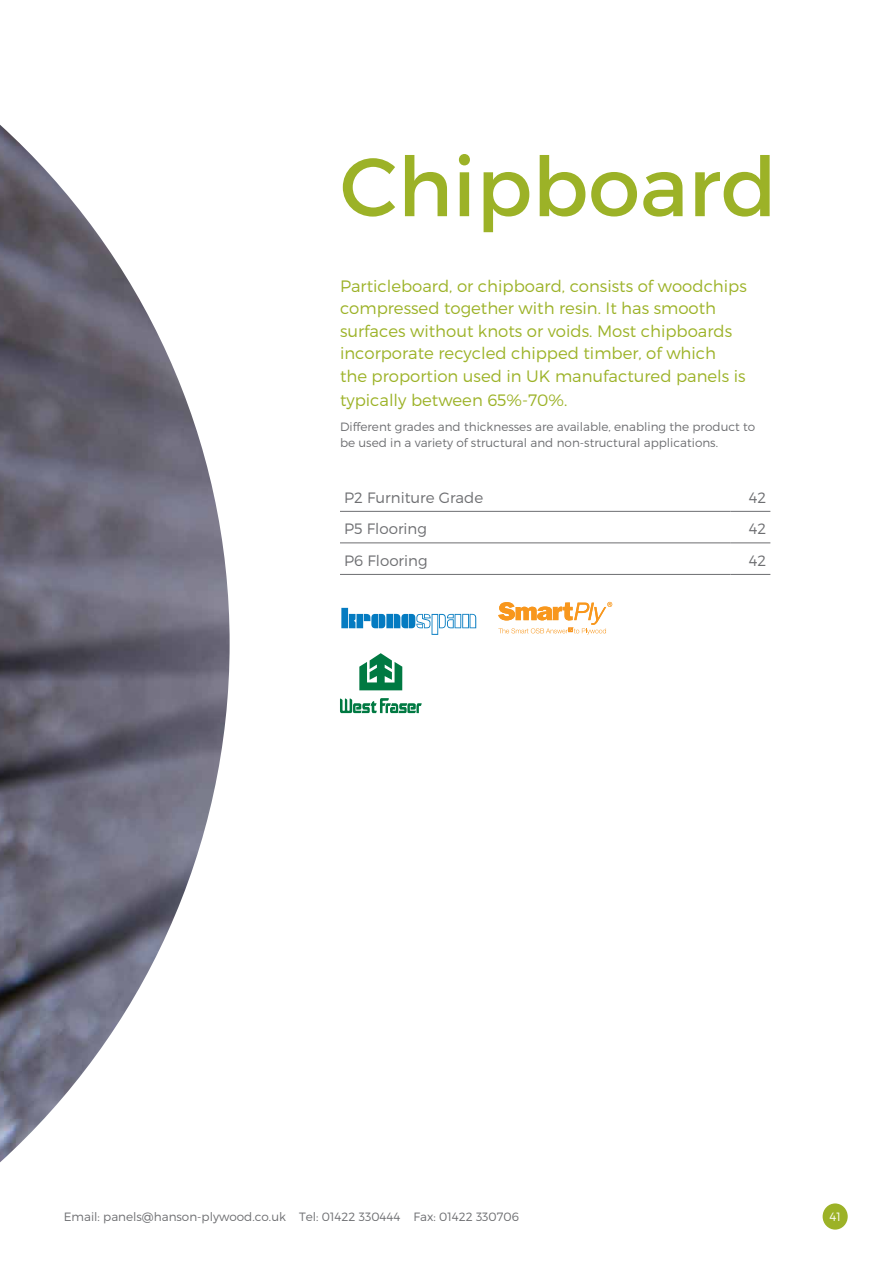
<style>
.page{position:relative;width:893px;height:1263px;background:#fff}
.page>*{position:absolute;margin:0;border:0;box-sizing:border-box;transform-origin:0 0}
.t1{font:82.5px "Montserrat";color:#9cb227}
.t2{font:300 16.5px/22.5px "Montserrat";color:#9cb227}
.t3{font:300 15px "Montserrat";color:#6d6e71}
.t4{font:300 12px/16.5px "Montserrat";color:#6d6e71}
.t5{font:300 12px "Montserrat";color:#fff}
</style>
<div class="page">
<img style="left:0;top:125px;width:230px;height:1037px">
<svg style="left:498px;top:602px;width:114px;height:33px"></svg>
<svg style="left:341px;top:608px;width:135px;height:27px"></svg>
<hr style="left:340px;top:511px;width:391px;height:1px;background:#6d6e71">
<hr style="left:731px;top:511px;width:39px;height:1px;background:#6d6e71">
<hr style="left:340px;top:542px;width:391px;height:1px;background:#6d6e71">
<hr style="left:731px;top:542px;width:39px;height:1px;background:#6d6e71">
<hr style="left:340px;top:574px;width:391px;height:1px;background:#6d6e71">
<hr style="left:731px;top:574px;width:39px;height:1px;background:#6d6e71">
<svg style="left:359px;top:653px;width:43px;height:37px"></svg>
<svg style="left:340px;top:698px;width:82px;height:15px"></svg>
<div style="left:823px;top:1203px;width:25px;height:26px;background:#9cb227;border-radius:50%"></div>
<h1 class="t1" style="left:340px;top:136px;width:439px">Chipboard</h1>
<p class="t2" style="left:340px;top:274px;width:408px">Particleboard, or chipboard, consists of woodchips compressed together with resin. It has smooth surfaces without knots or voids. Most chipboards incorporate recycled chipped timber, of which the proportion used in UK manufactured panels is</p>
<p class="t2" style="left:340px;top:388px;width:229px">typically between 65%-70%.</p>
<p class="t4" style="left:340px;top:418px;width:417px">Different grades and thicknesses are available, enabling the product to be used in a variety of structural and non-structural applications.</p>
<p class="t3" style="left:344px;top:488px;width:141px">P2 Furniture Grade</p>
<p class="t3" style="left:749px;top:488px;width:19px">42</p>
<p class="t3" style="left:344px;top:520px;width:84px">P5 Flooring</p>
<p class="t3" style="left:749px;top:520px;width:19px">42</p>
<p class="t3" style="left:344px;top:551px;width:85px">P6 Flooring</p>
<p class="t3" style="left:749px;top:551px;width:19px">42</p>
<p class="t4" style="left:64px;top:1208px;width:457px">Email: panels@hanson-plywood.co.uk Tel: 01422 330444 Fax: 01422 330706</p>
<p class="t5" style="left:829px;top:1209px;width:13px">41</p>
</div>
